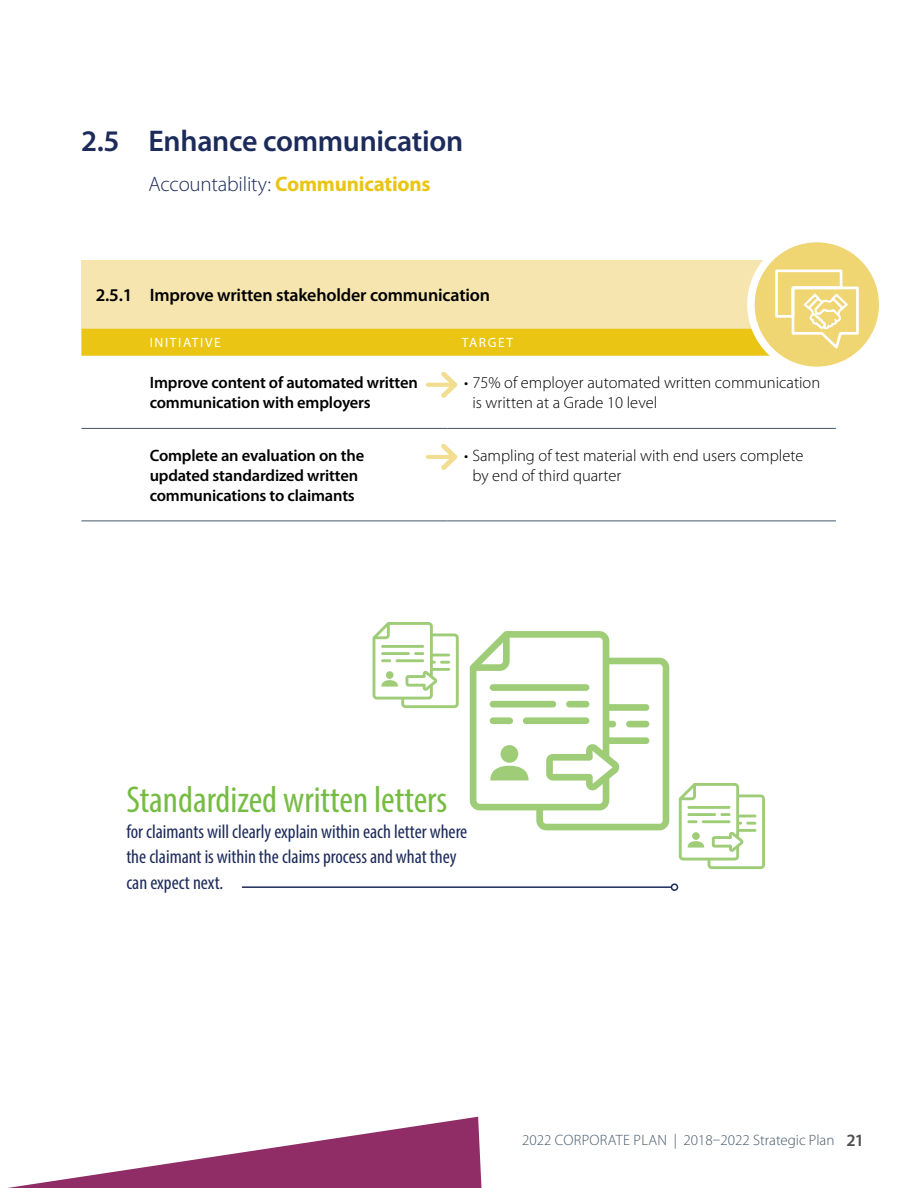
<style>
.page{position:relative;width:918px;height:1188px;background:#fff}
.page>*{position:absolute;margin:0;border:0;box-sizing:border-box;transform-origin:0 0}
.t1{font:condensed 37.5px "Myriad Pro";color:#76bc43}
.t2{font:600 30px "Myriad Pro";letter-spacing:-.01em;color:#1d2b5b}
.t3{font:300 21px "Myriad Pro";letter-spacing:-.01em;color:#1d2b5b}
.t4{font:condensed 19.5px/25.5px "Myriad Pro";color:#1d2b5b}
.t5{font:600 18px "Myriad Pro";letter-spacing:-.01em;color:#000}
.t6{font:600 16.5px/19.8px "Myriad Pro";letter-spacing:-.01em;color:#000}
.t7{font:300 16.5px/19.8px "Myriad Pro";color:#000}
.t8{font:300 15px "Myriad Pro";color:#455767}
.t9{font:13.5px "Myriad Pro";letter-spacing:.12em;color:#fff}
.s1{font-weight:700;color:#eac514}
.s2{font-weight:600;font-size:17.25px;color:#4d4d4f}
</style>
<div class="page">
<svg style="left:7px;top:1117px;width:475px;height:71px"></svg>
<svg style="left:373px;top:622px;width:86px;height:86px"></svg>
<svg style="left:679px;top:783px;width:86px;height:86px"></svg>
<div style="left:81px;top:261px;width:755px;height:68px;background:#f6e5af"></div>
<hr style="left:81px;top:428px;width:366px;height:1px;background:#455767">
<hr style="left:447px;top:428px;width:389px;height:1px;background:#455767">
<hr style="left:81px;top:521px;width:366px;height:1px;background:#455767">
<hr style="left:447px;top:521px;width:389px;height:1px;background:#455767">
<svg style="left:426px;top:371px;width:31px;height:27px"></svg>
<svg style="left:426px;top:444px;width:31px;height:26px"></svg>
<svg style="left:751px;top:239px;width:132px;height:131px;background:#f2db8a"></svg>
<div style="left:747px;top:235px;width:139px;height:139px;border:7px solid #fff;border-radius:50%"></div>
<svg style="left:81px;top:268px;width:779px;height:88px"></svg>
<svg style="left:470px;top:631px;width:199px;height:199px"></svg>
<div style="left:490px;top:684px;width:99px;height:7px;background:#9ecc77;border-radius:3px"></div>
<div style="left:566px;top:701px;width:23px;height:6px;background:#9ecc77;border-radius:3px"></div>
<div style="left:490px;top:701px;width:66px;height:6px;background:#9ecc77;border-radius:3px"></div>
<div style="left:490px;top:717px;width:23px;height:7px;background:#9ecc77;border-radius:3px"></div>
<div style="left:523px;top:717px;width:66px;height:7px;background:#9ecc77;border-radius:3px"></div>
<div style="left:626px;top:721px;width:23px;height:6px;background:#9ecc77;border-radius:3px"></div>
<hr style="left:242px;top:886px;width:429px;height:2px;background:#1d2b5b">
<div style="left:671px;top:883px;width:7px;height:8px;border:2px solid #1d2b5b;border-radius:50%"></div>
<h2 class="t2" style="left:81px;top:122px;width:384px">2.5 Enhance communication</h2>
<p class="t3" style="left:148px;top:171px;width:284px">Accountability: <span class="s1">Communications</span></p>
<p class="t5" style="left:96px;top:284px;width:396px">2.5.1 Improve written stakeholder communication</p>
<p class="t9" style="left:150px;top:334px;width:73px">INITIATIVE</p>
<p class="t9" style="left:462px;top:334px;width:53px">TARGET</p>
<p class="t6" style="left:150px;top:373px;width:270px">Improve content of automated written communication with employers</p>
<p class="t7" style="left:472px;top:373px;width:349px;text-indent:-8px">• 75% of employer automated written communication is written at a Grade 10 level</p>
<p class="t6" style="left:150px;top:445px;width:216px">Complete an evaluation on the updated standardized written communications to claimants</p>
<p class="t7" style="left:472px;top:445px;width:332px;text-indent:-8px">• Sampling of test material with end users complete by end of third quarter</p>
<h1 class="t1" style="left:126px;top:777px;width:323px">Standardized written letters</h1>
<p class="t4" style="left:126px;top:818px;width:342px">for claimants will clearly explain within each letter where the claimant is within the claims process and what they can expect next.</p>
<p class="t8" style="left:522px;top:1131px;width:343px">2022 CORPORATE PLAN | 2018–2022 Strategic Plan <span class="s2">21</span></p>
</div>
